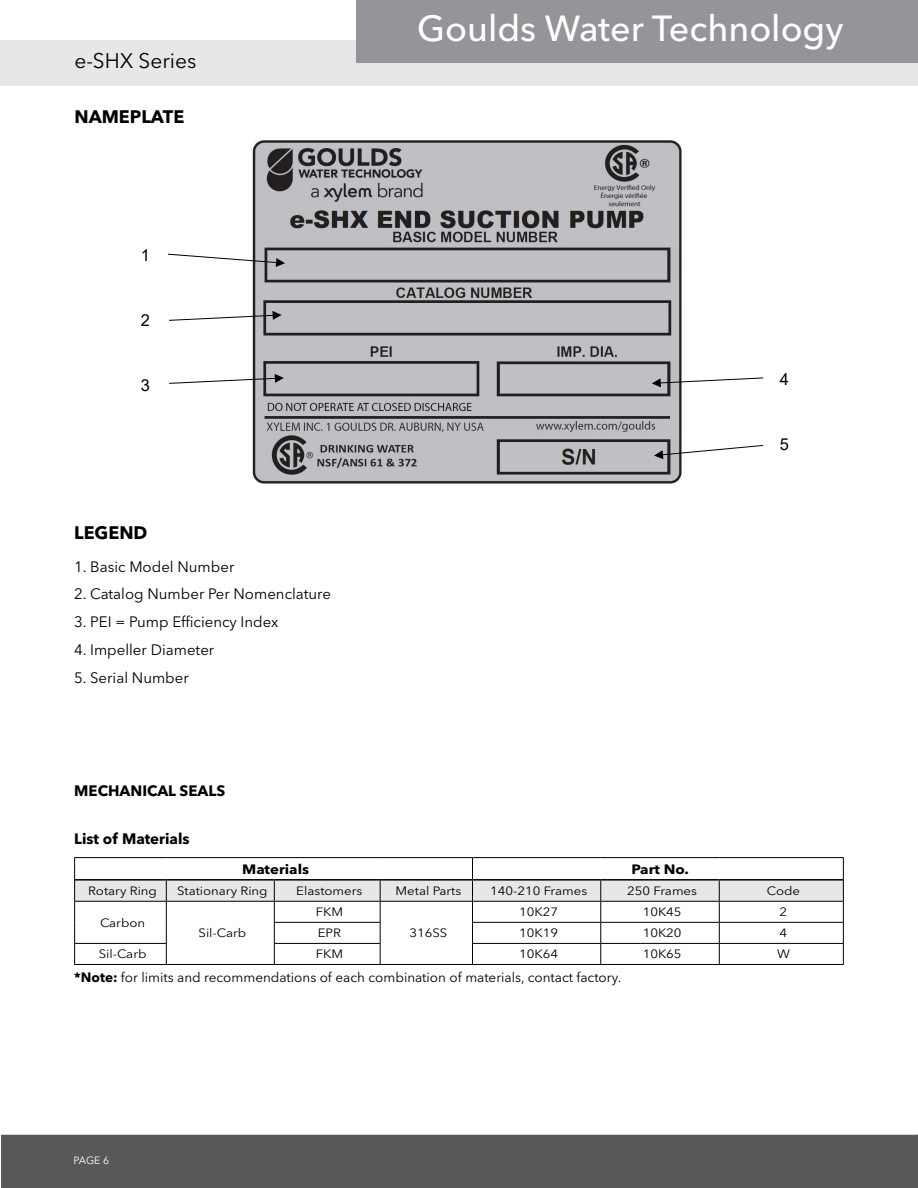
<style>
.page{position:relative;width:918px;height:1188px;background:#fff}
.page>*{position:absolute;margin:0;border:0;box-sizing:border-box;transform-origin:0 0}
.t1{font:500 36px "Avenir Next LT Pro";color:#fff}
.t2{font:21px "Avenir Next LT Pro";color:#000}
.t3{font:700 18px "Avenir Next LT Pro";color:#000}
.t4{font:16.5px "Arial";color:#000}
.t5{font:15px "Avenir Next LT Pro";color:#000}
.t6{font:700 15px "Avenir Next LT Pro";color:#000}
.t7{font:13.5px "Avenir Next LT Pro";color:#000}
.t8{font:700 13.5px "Avenir Next LT Pro";color:#000;scale:1.1 1}
.t9{font:12px "Avenir Next LT Pro";color:#000;scale:1.1 1}
.t10{font:10.5px "Avenir Next LT Pro";color:#fff}
.s1{font-weight:700}
</style>
<div class="page">
<hr style="left:74px;top:857px;width:92px;height:1px;background:#000">
<hr style="left:166px;top:857px;width:108px;height:1px;background:#000">
<hr style="left:274px;top:857px;width:106px;height:1px;background:#000">
<hr style="left:380px;top:857px;width:93px;height:1px;background:#000">
<hr style="left:472px;top:857px;width:129px;height:1px;background:#000">
<hr style="left:601px;top:857px;width:118px;height:1px;background:#000">
<hr style="left:719px;top:857px;width:125px;height:1px;background:#000">
<svg style="left:74px;top:858px;width:770px;height:106px"></svg>
<hr style="left:74px;top:964px;width:92px;height:1px;background:#000">
<hr style="left:166px;top:964px;width:108px;height:1px;background:#000">
<hr style="left:274px;top:964px;width:106px;height:1px;background:#000">
<hr style="left:380px;top:964px;width:93px;height:1px;background:#000">
<hr style="left:472px;top:964px;width:129px;height:1px;background:#000">
<hr style="left:601px;top:964px;width:118px;height:1px;background:#000">
<hr style="left:719px;top:964px;width:125px;height:1px;background:#000">
<hr style="left:75px;top:879px;width:91px;height:2px;background:#000">
<hr style="left:166px;top:879px;width:108px;height:2px;background:#000">
<hr style="left:274px;top:879px;width:106px;height:2px;background:#000">
<hr style="left:380px;top:879px;width:93px;height:2px;background:#000">
<hr style="left:472px;top:879px;width:129px;height:2px;background:#000">
<hr style="left:601px;top:879px;width:118px;height:2px;background:#000">
<hr style="left:719px;top:879px;width:124px;height:2px;background:#000">
<img style="left:252px;top:140px;width:430px;height:344px">
<svg style="left:168px;top:253px;width:117px;height:14px"></svg>
<svg style="left:169px;top:374px;width:115px;height:10px"></svg>
<svg style="left:169px;top:311px;width:113px;height:10px"></svg>
<svg style="left:652px;top:377px;width:112px;height:10px"></svg>
<svg style="left:654px;top:445px;width:110px;height:14px"></svg>
<svg style="left:917px;top:1135px;width:1px;height:53px"></svg>
<div style="left:1px;top:1135px;width:916px;height:53px;background:#58585a"></div>
<div style="left:0;top:40px;width:918px;height:46px;background:#e6e7e8"></div>
<div style="left:356px;top:0;width:562px;height:63px;background:#939598"></div>
<h2 class="t2" style="left:74px;top:49px;width:124px">e-SHX Series</h2>
<h3 class="t3" style="left:74px;top:106px;width:111px">NAMEPLATE</h3>
<h3 class="t4" style="left:141px;top:244px;width:11px">1</h3>
<h3 class="t4" style="left:141px;top:309px;width:11px">2</h3>
<h3 class="t4" style="left:141px;top:374px;width:11px">3</h3>
<h3 class="t3" style="left:74px;top:522px;width:75px">LEGEND</h3>
<p class="t5" style="left:74px;top:558px;width:162px">1. Basic Model Number</p>
<p class="t5" style="left:74px;top:585px;width:258px">2. Catalog Number Per Nomenclature</p>
<p class="t5" style="left:74px;top:613px;width:206px">3. PEI = Pump Efficiency Index</p>
<p class="t5" style="left:74px;top:641px;width:142px">4. Impeller Diameter</p>
<p class="t5" style="left:74px;top:669px;width:116px">5. Serial Number</p>
<h3 class="t4" style="left:326px;top:586px;width:11px">3</h3>
<p class="t6" style="left:74px;top:782px;width:153px">MECHANICAL SEALS</p>
<p class="t6" style="left:74px;top:830px;width:117px">List of Materials</p>
<h1 class="t1" style="left:417px;top:6px;width:428px">Goulds Water Technology</h1>
<h3 class="t4" style="left:780px;top:367px;width:11px">4</h3>
<h3 class="t4" style="left:780px;top:432px;width:11px">5</h3>
<p class="t8" style="left:242px;top:861px;width:62px">Materials</p>
<p class="t8" style="left:632px;top:861px;width:54px">Part No.</p>
<p class="t9" style="left:88px;top:884px;width:64px">Rotary Ring</p>
<p class="t9" style="left:177px;top:884px;width:84px">Stationary Ring</p>
<p class="t9" style="left:296px;top:884px;width:62px">Elastomers</p>
<p class="t9" style="left:396px;top:884px;width:61px">Metal Parts</p>
<p class="t9" style="left:490px;top:884px;width:90px">140-210 Frames</p>
<p class="t9" style="left:627px;top:884px;width:65px">250 Frames</p>
<p class="t9" style="left:767px;top:884px;width:32px">Code</p>
<p class="t9" style="left:100px;top:916px;width:43px">Carbon</p>
<p class="t9" style="left:199px;top:926px;width:45px">Sil-Carb</p>
<p class="t9" style="left:519px;top:905px;width:37px">10K27</p>
<p class="t9" style="left:643px;top:905px;width:37px">10K45</p>
<p class="t9" style="left:780px;top:905px;width:8px">2</p>
<p class="t9" style="left:316px;top:905px;width:26px">FKM</p>
<p class="t9" style="left:318px;top:926px;width:23px">EPR</p>
<p class="t9" style="left:519px;top:926px;width:37px">10K19</p>
<p class="t9" style="left:643px;top:926px;width:37px">10K20</p>
<p class="t9" style="left:780px;top:926px;width:8px">4</p>
<p class="t9" style="left:410px;top:926px;width:36px">316SS</p>
<p class="t9" style="left:99px;top:947px;width:45px">Sil-Carb</p>
<p class="t9" style="left:316px;top:947px;width:26px">FKM</p>
<p class="t9" style="left:519px;top:947px;width:37px">10K64</p>
<p class="t9" style="left:643px;top:947px;width:37px">10K65</p>
<p class="t9" style="left:777px;top:947px;width:13px">W</p>
<p class="t7" style="left:74px;top:969px;width:549px"><span class="s1">*Note:</span> for limits and recommendations of each combination of materials, contact factory.</p>
<p class="t10" style="left:74px;top:1154px;width:37px">PAGE 6</p>
</div>
